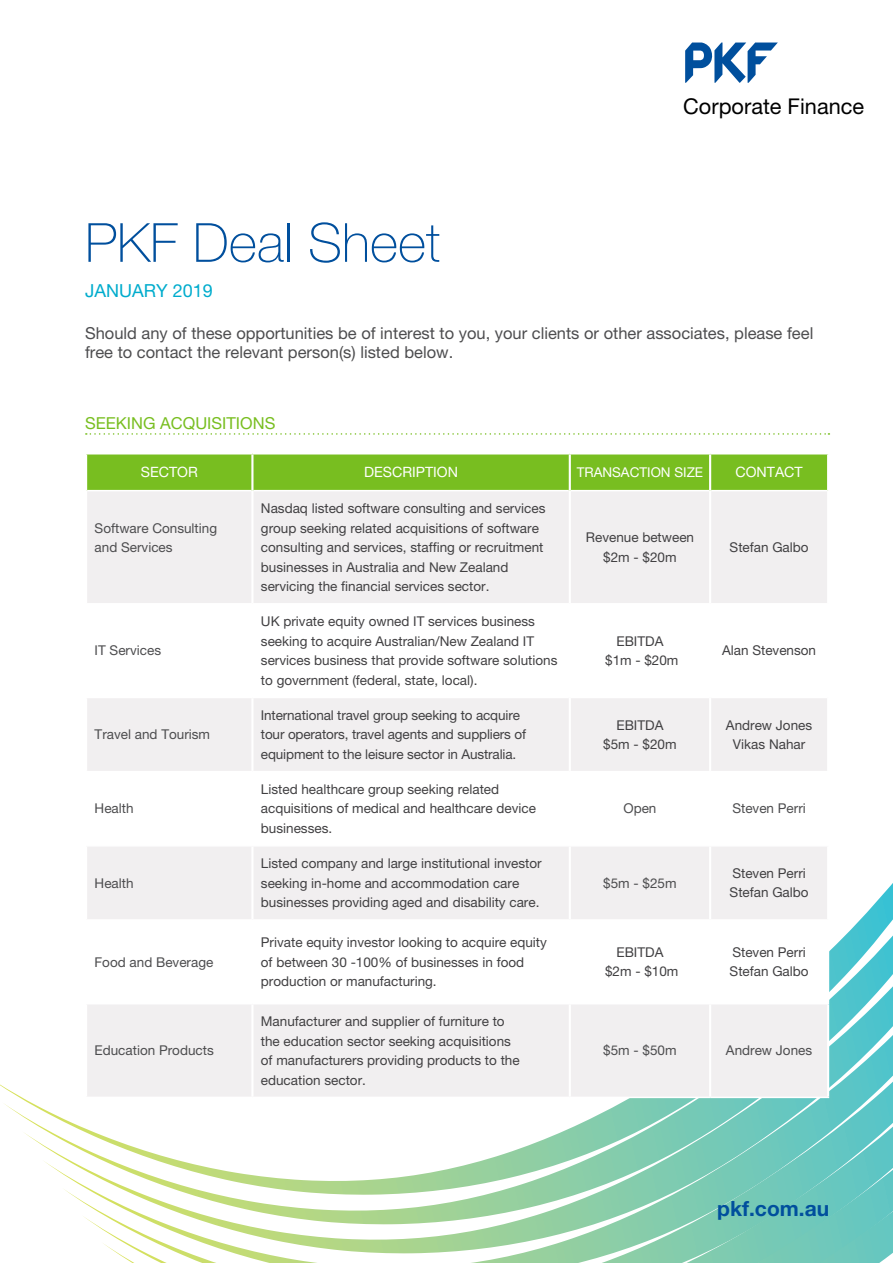
<style>
.page{position:relative;width:893px;height:1263px;background:#fff}
.page>*{position:absolute;margin:0;border:0;box-sizing:border-box;transform-origin:0 0}
.t1{font:100 54px "Helvetica Neue LT Pro";color:#004f9d}
.t2{font:21.75px "Helvetica Neue LT Pro";color:#000}
.t3{font:700 21px "Helvetica Neue LT Pro";color:#004f9d}
.t4{font:18px "Helvetica Neue LT Pro";color:#00accd}
.t5{font:16.5px/19.5px "Helvetica Neue LT Pro";color:#4d4d4f}
.t6{font:16.5px "Helvetica Neue LT Pro";color:#78be20}
.t7{font:14.25px "Helvetica Neue LT Pro";color:#fff}
.t8{font:13.5px/19.5px "Helvetica Neue LT Pro";color:#414042}
.t9{font:13.5px/19.5px "Helvetica Neue LT Pro";color:#4d4d4f}
.t10{font:13.5px "Helvetica Neue LT Pro";color:#fff}
</style>
<div class="page">
<svg style="left:2px;top:921px;width:891px;height:195px"></svg>
<svg style="left:22px;top:973px;width:871px;height:172px"></svg>
<svg style="left:42px;top:1022px;width:851px;height:152px"></svg>
<svg style="left:62px;top:1070px;width:831px;height:132px"></svg>
<svg style="left:82px;top:1115px;width:811px;height:114px"></svg>
<svg style="left:101px;top:1159px;width:792px;height:97px"></svg>
<svg style="left:121px;top:1201px;width:772px;height:62px"></svg>
<svg style="left:685px;top:43px;width:93px;height:40px"></svg>
<svg style="left:86px;top:433px;width:743px;height:2px"></svg>
<div style="left:87px;top:454px;width:740px;height:36px;background:#78be20"></div>
<div style="left:87px;top:492px;width:740px;height:111px;background:#f1eff0"></div>
<div style="left:87px;top:698px;width:740px;height:73px;background:#f1eff0"></div>
<svg style="left:87px;top:847px;width:740px;height:249px;fill:#f1eff0"></svg>
<hr style="left:251px;top:454px;width:2px;height:37px;background:#fff">
<hr style="left:569px;top:454px;width:2px;height:37px;background:#fff">
<hr style="left:709px;top:454px;width:2px;height:37px;background:#fff">
<hr style="left:251px;top:491px;width:2px;height:112px;background:#fff">
<hr style="left:569px;top:491px;width:2px;height:112px;background:#fff">
<hr style="left:709px;top:491px;width:2px;height:112px;background:#fff">
<hr style="left:251px;top:698px;width:2px;height:73px;background:#fff">
<hr style="left:569px;top:697px;width:2px;height:74px;background:#fff">
<hr style="left:709px;top:697px;width:2px;height:74px;background:#fff">
<hr style="left:251px;top:846px;width:2px;height:73px;background:#fff">
<hr style="left:569px;top:846px;width:2px;height:73px;background:#fff">
<hr style="left:709px;top:846px;width:2px;height:73px;background:#fff">
<hr style="left:85px;top:921px;width:2px;height:82px;background:#fff">
<hr style="left:85px;top:919px;width:167px;height:2px;background:#fff">
<hr style="left:251px;top:921px;width:2px;height:82px;background:#fff">
<hr style="left:252px;top:919px;width:318px;height:2px;background:#fff">
<hr style="left:569px;top:921px;width:2px;height:82px;background:#fff">
<hr style="left:570px;top:919px;width:140px;height:2px;background:#fff">
<hr style="left:709px;top:921px;width:2px;height:82px;background:#fff">
<hr style="left:710px;top:919px;width:119px;height:2px;background:#fff">
<hr style="left:827px;top:921px;width:2px;height:82px;background:#fff">
<hr style="left:85px;top:1004px;width:2px;height:92px;background:#fff">
<hr style="left:85px;top:1003px;width:167px;height:1px;background:#fff">
<hr style="left:85px;top:1096px;width:167px;height:2px;background:#fff">
<hr style="left:251px;top:1004px;width:2px;height:92px;background:#fff">
<hr style="left:252px;top:1003px;width:318px;height:1px;background:#fff">
<hr style="left:252px;top:1096px;width:318px;height:2px;background:#fff">
<hr style="left:569px;top:1004px;width:2px;height:92px;background:#fff">
<hr style="left:570px;top:1003px;width:140px;height:1px;background:#fff">
<hr style="left:570px;top:1096px;width:140px;height:2px;background:#fff">
<hr style="left:709px;top:1004px;width:2px;height:92px;background:#fff">
<hr style="left:710px;top:1003px;width:119px;height:1px;background:#fff">
<hr style="left:827px;top:1004px;width:2px;height:92px;background:#fff">
<hr style="left:710px;top:1096px;width:119px;height:2px;background:#fff">
<h2 class="t2" style="left:683px;top:93px;width:182px">Corporate Finance</h2>
<h1 class="t1" style="left:85px;top:212px;width:356px">PKF Deal Sheet</h1>
<h3 class="t4" style="left:85px;top:280px;width:129px">JANUARY 2019</h3>
<p class="t5" style="left:85px;top:323px;width:730px">Should any of these opportunities be of interest to you, your clients or other associates, please feel free to contact the relevant person(s) listed below.</p>
<p class="t6" style="left:85px;top:413px;width:192px">SEEKING ACQUISITIONS</p>
<p class="t7" style="left:141px;top:464px;width:59px">SECTOR</p>
<p class="t7" style="left:364px;top:464px;width:95px">DESCRIPTION</p>
<p class="t10" style="left:577px;top:464px;width:128px">TRANSACTION SIZE</p>
<p class="t7" style="left:735px;top:464px;width:69px">CONTACT</p>
<p class="t9" style="left:95px;top:518px;width:124px">Software Consulting and Services</p>
<p class="t9" style="left:95px;top:641px;width:68px">IT Services</p>
<p class="t9" style="left:95px;top:724px;width:117px">Travel and Tourism</p>
<p class="t9" style="left:95px;top:799px;width:41px">Health</p>
<p class="t9" style="left:95px;top:873px;width:41px">Health</p>
<p class="t9" style="left:95px;top:952px;width:120px">Food and Beverage</p>
<p class="t9" style="left:95px;top:1040px;width:121px">Education Products</p>
<p class="t8" style="left:261px;top:498px;width:286px">Nasdaq listed software consulting and services group seeking related acquisitions of software consulting and services, staffing or recruitment businesses in Australia and New Zealand servicing the financial services sector.</p>
<p class="t8" style="left:261px;top:611px;width:298px">UK private equity owned IT services business seeking to acquire Australian/New Zealand IT services business that provide software solutions to government (federal, state, local).</p>
<p class="t8" style="left:586px;top:527px;width:110px;text-align:center">Revenue between $2m - $20m</p>
<p class="t8" style="left:730px;top:537px;width:81px">Stefan Galbo</p>
<p class="t8" style="left:605px;top:631px;width:75px;text-align:center">EBITDA $1m - $20m</p>
<p class="t8" style="left:722px;top:641px;width:96px">Alan Stevenson</p>
<p class="t8" style="left:261px;top:705px;width:267px">International travel group seeking to acquire tour operators, travel agents and suppliers of equipment to the leisure sector in Australia.</p>
<p class="t8" style="left:603px;top:715px;width:75px;text-align:center">EBITDA $5m - $20m</p>
<p class="t8" style="left:726px;top:715px;width:88px;text-align:center">Andrew Jones<br>Vikas Nahar</p>
<p class="t8" style="left:261px;top:779px;width:277px">Listed healthcare group seeking related acquisitions of medical and healthcare device businesses.</p>
<p class="t8" style="left:261px;top:853px;width:282px">Listed company and large institutional investor seeking in-home and accommodation care businesses providing aged and disability care.</p>
<p class="t9" style="left:623px;top:799px;width:35px">Open</p>
<p class="t9" style="left:732px;top:799px;width:75px">Steven Perri</p>
<p class="t9" style="left:603px;top:873px;width:75px">$5m - $25m</p>
<p class="t8" style="left:730px;top:863px;width:81px">Steven Perri<br>Stefan Galbo</p>
<p class="t8" style="left:261px;top:932px;width:288px">Private equity investor looking to acquire equity of between 30 -100% of businesses in food production or manufacturing.</p>
<p class="t8" style="left:605px;top:942px;width:75px;text-align:center">EBITDA $2m - $10m</p>
<p class="t8" style="left:730px;top:942px;width:81px">Steven Perri<br>Stefan Galbo</p>
<p class="t8" style="left:261px;top:1011px;width:260px">Manufacturer and supplier of furniture to the education sector seeking acquisitions of manufacturers providing products to the education sector.</p>
<p class="t9" style="left:603px;top:1040px;width:75px">$5m - $50m</p>
<p class="t9" style="left:726px;top:1040px;width:88px">Andrew Jones</p>
<h3 class="t3" style="left:717px;top:1195px;width:113px">pkf.com.au</h3>
</div>
